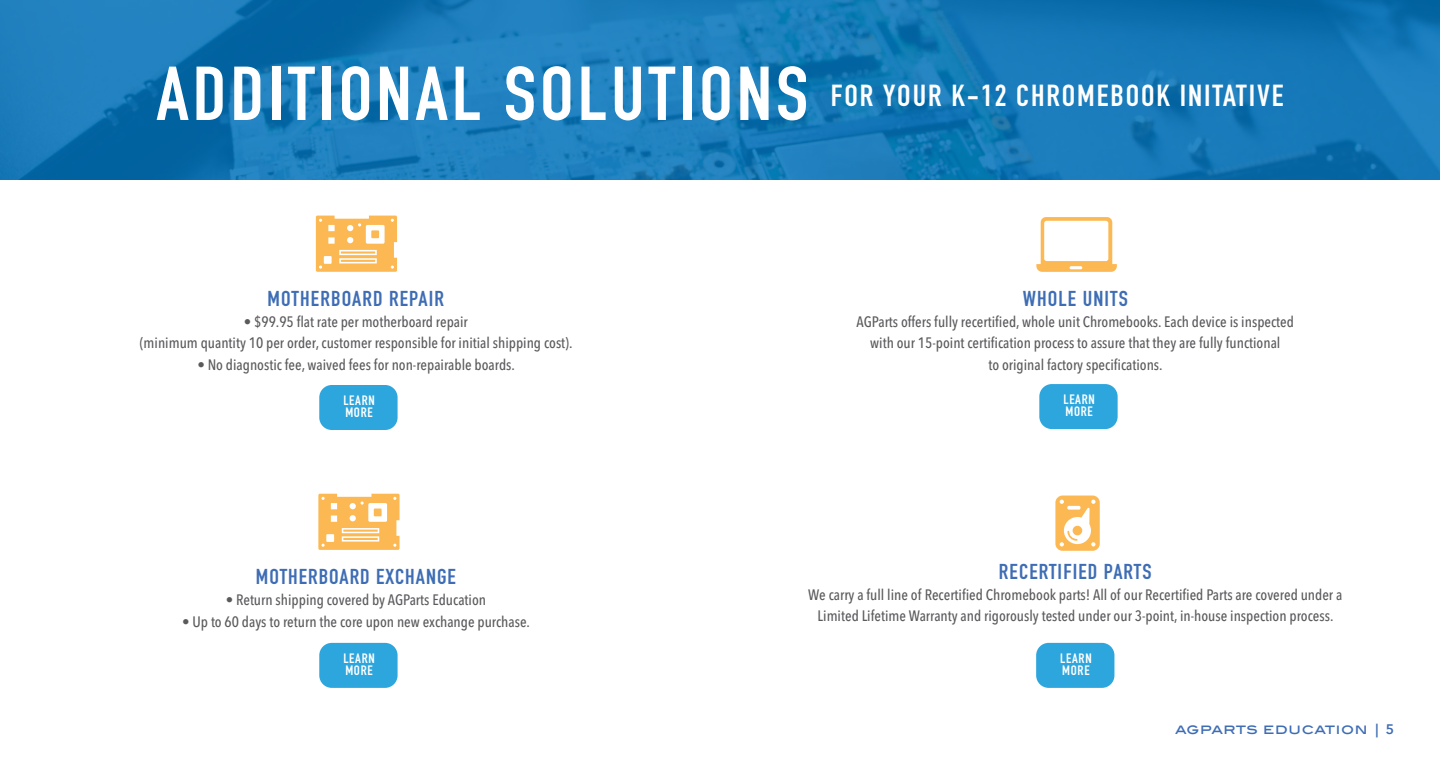
<style>
.page{position:relative;width:1440px;height:765px;background:#fff}
.page>*{position:absolute;margin:0;border:0;box-sizing:border-box;transform-origin:0 0}
.t1{font:700 75px "DIN Condensed";letter-spacing:.05em;color:#fff;scale:1.06 1}
.t2{font:700 30px "DIN Condensed";letter-spacing:.06em;color:#fff;scale:1.06 1}
.t3{font:700 21.25px "DIN Condensed";letter-spacing:.05em;color:#3e6db5;scale:1.06 1}
.t4{font:500 15px/21.2px "Avenir Next Condensed";color:#5a5a5d;text-align:center}
.t5{font:13.75px "Blair Md ITCTT Medium";letter-spacing:.04em;color:#3e6db5}
.t6{font:700 13.38px/11.9px "DIN Condensed";letter-spacing:.05em;color:#fff;scale:1.06 1}
.s1{font-family:"Avenir Next";font-weight:600}
</style>
<div class="page">
<img style="left:0;top:0;width:1440px;height:180px">
<svg style="left:1055px;top:496px;width:45px;height:55px"></svg>
<div style="left:1073px;top:526px;width:9px;height:9px;background:#fcb953;border-radius:50%"></div>
<svg style="left:1036px;top:217px;width:81px;height:55px"></svg>
<svg style="left:318px;top:494px;width:82px;height:56px"></svg>
<svg style="left:316px;top:216px;width:81px;height:56px;background:#fcc776"></svg>
<div style="left:319px;top:385px;width:79px;height:45px;background:#2da5dd;border-radius:13px"></div>
<div style="left:1039px;top:384px;width:79px;height:45px;background:#2da5dd;border-radius:12px"></div>
<div style="left:319px;top:643px;width:79px;height:45px;background:#2da5dd;border-radius:13px"></div>
<div style="left:1036px;top:643px;width:78px;height:45px;background:#2da5dd;border-radius:12px"></div>
<h1 class="t1" style="left:156px;top:43px;width:616px">ADDITIONAL SOLUTIONS</h1>
<h2 class="t2" style="left:831px;top:76px;width:429px">FOR YOUR K-12 CHROMEBOOK INITATIVE</h2>
<h3 class="t3" style="left:268px;top:284px;width:168px">MOTHERBOARD REPAIR</h3>
<p class="t4" style="left:140px;top:311px;width:434px">• $99.95 flat rate per motherboard repair<br>(minimum quantity 10 per order, customer responsible for initial shipping cost).</p>
<p class="t4" style="left:197px;top:354px;width:319px">• No diagnostic fee, waived fees for non-repairable boards.</p>
<h3 class="t3" style="left:1023px;top:284px;width:101px">WHOLE UNITS</h3>
<p class="t4" style="left:857px;top:311px;width:439px">AGParts offers fully recertified, whole unit Chromebooks. Each device is inspected with our 15-point certification process to assure that they are fully functional<br>to original factory specifications.</p>
<p class="t6" style="left:343px;top:395px;width:31px">LEARN<br>MORE</p>
<p class="t6" style="left:1063px;top:394px;width:31px">LEARN<br>MORE</p>
<h3 class="t3" style="left:256px;top:562px;width:190px">MOTHERBOARD EXCHANGE</h3>
<p class="t4" style="left:226px;top:590px;width:262px">• Return shipping covered by AGParts Education</p>
<p class="t4" style="left:182px;top:611px;width:349px">• Up to 60 days to return the core upon new exchange purchase.</p>
<h3 class="t3" style="left:999px;top:557px;width:145px">RECERTIFIED PARTS</h3>
<p class="t4" style="left:808px;top:584px;width:536px">We carry a full line of Recertified Chromebook parts! All of our Recertified Parts are covered under a<br>Limited Lifetime Warranty and rigorously tested under our 3-point, in-house inspection process.</p>
<p class="t6" style="left:343px;top:652px;width:31px">LEARN<br>MORE</p>
<p class="t6" style="left:1060px;top:652px;width:31px">LEARN<br>MORE</p>
<p class="t5" style="left:1175px;top:720px;width:220px">AGPARTS EDUCATION <span class="s1">| 5</span></p>
</div>
